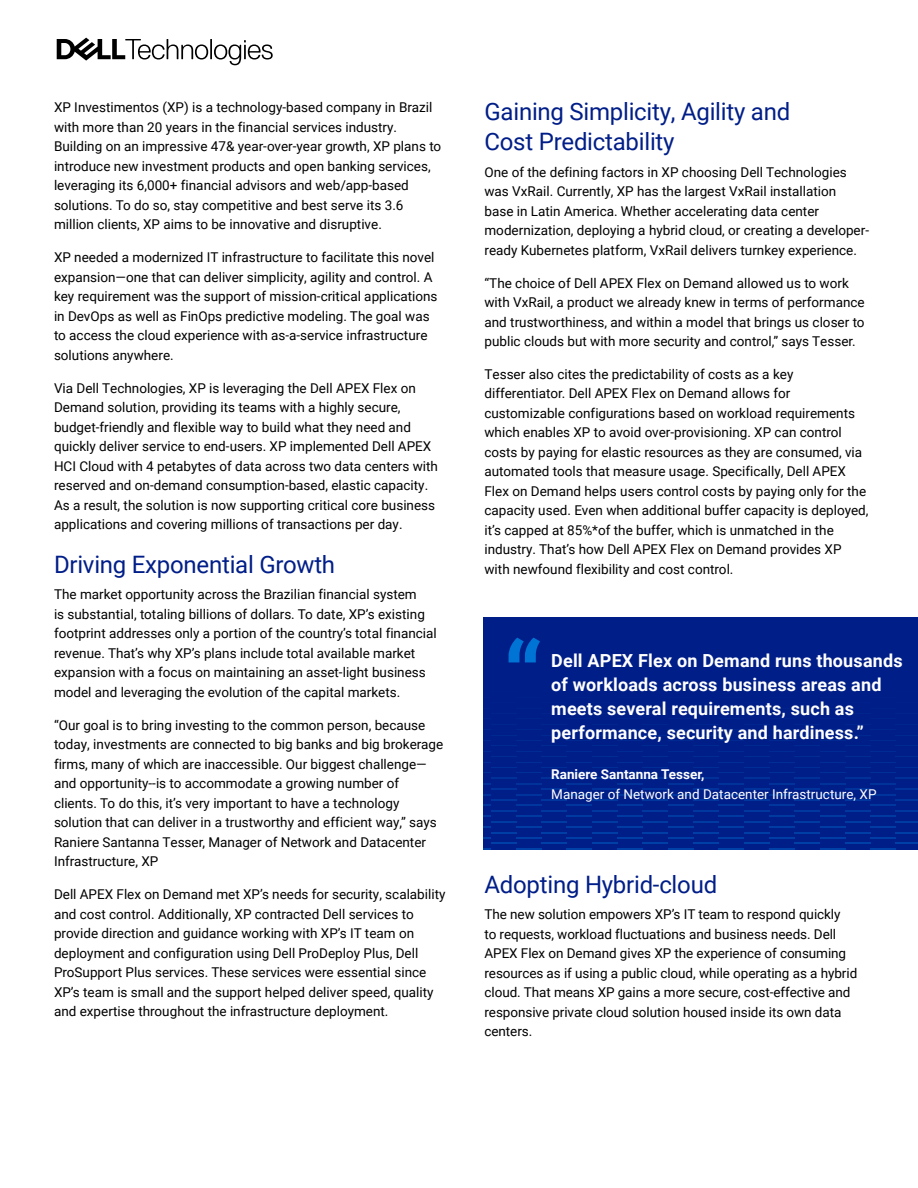
<style>
.page{position:relative;width:918px;height:1188px;background:#fff}
.page>*{position:absolute;margin:0;border:0;box-sizing:border-box;transform-origin:0 0}
.t1{font:24px/30px "Roboto";letter-spacing:-.01em;color:#001e88}
.t2{font:700 18px/24px "Roboto";letter-spacing:.01em;color:#fff}
.t3{font:13.5px/19.5px "Roboto";color:#000}
.t4{font:13.5px "Roboto";color:#fff}
.t5{font:700 13.5px "Roboto";color:#fff}
</style>
<div class="page">
<svg style="left:57px;top:38px;width:216px;height:27px"></svg>
<div style="left:484px;top:618px;width:434px;height:232px;background:#001e88"></div>
<hr style="left:693px;top:842px;width:26px;height:2px;background:#0074d5">
<hr style="left:693px;top:799px;width:26px;height:2px;background:#0074d5">
<hr style="left:693px;top:810px;width:26px;height:2px;background:#0074d5">
<hr style="left:668px;top:848px;width:25px;height:2px;background:#0074d5">
<svg style="left:668px;top:805px;width:25px;height:1px"></svg>
<hr style="left:643px;top:842px;width:25px;height:2px;background:#0074d5">
<hr style="left:643px;top:799px;width:25px;height:2px;background:#0074d5">
<hr style="left:643px;top:810px;width:25px;height:2px;background:#0074d5">
<hr style="left:617px;top:848px;width:26px;height:2px;background:#0074d5">
<svg style="left:617px;top:805px;width:26px;height:1px"></svg>
<hr style="left:592px;top:842px;width:25px;height:2px;background:#0074d5">
<hr style="left:592px;top:799px;width:25px;height:2px;background:#0074d5">
<hr style="left:592px;top:810px;width:25px;height:2px;background:#0074d5">
<hr style="left:567px;top:848px;width:25px;height:2px;background:#0074d5">
<svg style="left:567px;top:805px;width:25px;height:1px"></svg>
<hr style="left:542px;top:842px;width:25px;height:2px;background:#0074d5">
<hr style="left:542px;top:799px;width:25px;height:2px;background:#0074d5">
<hr style="left:542px;top:810px;width:25px;height:2px;background:#0074d5">
<hr style="left:896px;top:842px;width:22px;height:2px;background:#0074d5">
<hr style="left:896px;top:799px;width:22px;height:2px;background:#0074d5">
<hr style="left:896px;top:810px;width:22px;height:2px;background:#0074d5">
<hr style="left:871px;top:848px;width:25px;height:2px;background:#0074d5">
<svg style="left:871px;top:805px;width:25px;height:1px"></svg>
<hr style="left:845px;top:842px;width:26px;height:2px;background:#0074d5">
<hr style="left:845px;top:799px;width:26px;height:2px;background:#0074d5">
<hr style="left:845px;top:810px;width:26px;height:2px;background:#0074d5">
<hr style="left:820px;top:848px;width:25px;height:2px;background:#0074d5">
<svg style="left:820px;top:805px;width:25px;height:1px"></svg>
<hr style="left:795px;top:842px;width:25px;height:2px;background:#0074d5">
<hr style="left:795px;top:799px;width:25px;height:2px;background:#0074d5">
<hr style="left:795px;top:810px;width:25px;height:2px;background:#0074d5">
<hr style="left:769px;top:848px;width:26px;height:2px;background:#0074d5">
<svg style="left:769px;top:805px;width:26px;height:1px"></svg>
<hr style="left:744px;top:842px;width:25px;height:2px;background:#0074d5">
<hr style="left:744px;top:799px;width:25px;height:2px;background:#0074d5">
<hr style="left:744px;top:810px;width:25px;height:2px;background:#0074d5">
<hr style="left:719px;top:848px;width:25px;height:2px;background:#0074d5">
<svg style="left:719px;top:805px;width:25px;height:1px"></svg>
<hr style="left:516px;top:848px;width:26px;height:2px;background:#0074d5">
<svg style="left:516px;top:805px;width:26px;height:1px"></svg>
<hr style="left:491px;top:842px;width:25px;height:2px;background:#0074d5">
<hr style="left:491px;top:799px;width:25px;height:2px;background:#0074d5">
<hr style="left:491px;top:810px;width:25px;height:2px;background:#0074d5">
<svg style="left:484px;top:848px;width:7px;height:2px"></svg>
<svg style="left:484px;top:816px;width:434px;height:23px"></svg>
<svg style="left:484px;top:740px;width:434px;height:55px"></svg>
<svg style="left:509px;top:638px;width:31px;height:24px"></svg>
<p class="t3" style="left:54px;top:97px;width:389px">XP Investimentos (XP) is a technology-based company in Brazil with more than 20 years in the financial services industry.<br>Building on an impressive 47&amp; year-over-year growth, XP plans to introduce new investment products and open banking services, leveraging its 6,000+ financial advisors and web/app-based solutions. To do so, stay competitive and best serve its 3.6 million clients, XP aims to be innovative and disruptive.</p>
<p class="t3" style="left:54px;top:247px;width:385px">XP needed a modernized IT infrastructure to facilitate this novel expansion—one that can deliver simplicity, agility and control. A key requirement was the support of mission-critical applications in DevOps as well as FinOps predictive modeling. The goal was to access the cloud experience with as-a-service infrastructure solutions anywhere.</p>
<p class="t3" style="left:54px;top:378px;width:386px">Via Dell Technologies, XP is leveraging the Dell APEX Flex on Demand solution, providing its teams with a highly secure, budget-friendly and flexible way to build what they need and quickly deliver service to end-users. XP implemented Dell APEX HCI Cloud with 4 petabytes of data across two data centers with reserved and on-demand consumption-based, elastic capacity.<br>As a result, the solution is now supporting critical core business applications and covering millions of transactions per day.</p>
<h1 class="t1" style="left:54px;top:549px;width:283px">Driving Exponential Growth</h1>
<p class="t3" style="left:54px;top:584px;width:384px">The market opportunity across the Brazilian financial system<br>is substantial, totaling billions of dollars. To date, XP’s existing footprint addresses only a portion of the country’s total financial revenue. That’s why XP’s plans include total available market expansion with a focus on maintaining an asset-light business model and leveraging the evolution of the capital markets.</p>
<p class="t3" style="left:54px;top:715px;width:391px">“Our goal is to bring investing to the common person, because today, investments are connected to big banks and big brokerage firms, many of which are inaccessible. Our biggest challenge— and opportunity--is to accommodate a growing number of clients. To do this, it’s very important to have a technology solution that can deliver in a trustworthy and efficient way,” says Raniere Santanna Tesser, Manager of Network and Datacenter Infrastructure, XP</p>
<p class="t3" style="left:54px;top:884px;width:393px">Dell APEX Flex on Demand met XP’s needs for security, scalability and cost control. Additionally, XP contracted Dell services to provide direction and guidance working with XP’s IT team on deployment and configuration using Dell ProDeploy Plus, Dell ProSupport Plus services. These services were essential since XP’s team is small and the support helped deliver speed, quality and expertise throughout the infrastructure deployment.</p>
<h1 class="t1" style="left:484px;top:96px;width:307px">Gaining Simplicity, Agility and<br>Cost Predictability</h1>
<p class="t3" style="left:484px;top:162px;width:386px">One of the defining factors in XP choosing Dell Technologies was VxRail. Currently, XP has the largest VxRail installation<br>base in Latin America. Whether accelerating data center modernization, deploying a hybrid cloud, or creating a developer&shy;ready Kubernetes platform, VxRail delivers turnkey experience.</p>
<p class="t3" style="left:484px;top:272px;width:382px">“The choice of Dell APEX Flex on Demand allowed us to work with VxRail, a product we already knew in terms of performance and trustworthiness, and within a model that brings us closer to public clouds but with more security and control,” says Tesser.</p>
<p class="t3" style="left:484px;top:364px;width:386px">Tesser also cites the predictability of costs as a key differentiator. Dell APEX Flex on Demand allows for customizable configurations based on workload requirements which enables XP to avoid over-provisioning. XP can control costs by paying for elastic resources as they are consumed, via automated tools that measure usage. Specifically, Dell APEX Flex on Demand helps users control costs by paying only for the capacity used. Even when additional buffer capacity is deployed, it’s capped at 85%*of the buffer, which is unmatched in the industry. That’s how Dell APEX Flex on Demand provides XP with newfound flexibility and cost control.</p>
<h2 class="t2" style="left:551px;top:648px;width:353px">Dell APEX Flex on Demand runs thousands of workloads across business areas and meets several requirements, such as performance, security and hardiness.”</h2>
<p class="t5" style="left:551px;top:765px;width:155px">Raniere Santanna Tesser,</p>
<p class="t4" style="left:551px;top:784px;width:327px">Manager of Network and Datacenter Infrastructure, XP</p>
<h1 class="t1" style="left:484px;top:868px;width:234px">Adopting Hybrid-cloud</h1>
<p class="t3" style="left:484px;top:904px;width:374px">The new solution empowers XP’s IT team to respond quickly<br>to requests, workload fluctuations and business needs. Dell APEX Flex on Demand gives XP the experience of consuming resources as if using a public cloud, while operating as a hybrid cloud. That means XP gains a more secure, cost-effective and responsive private cloud solution housed inside its own data centers.</p>
</div>
